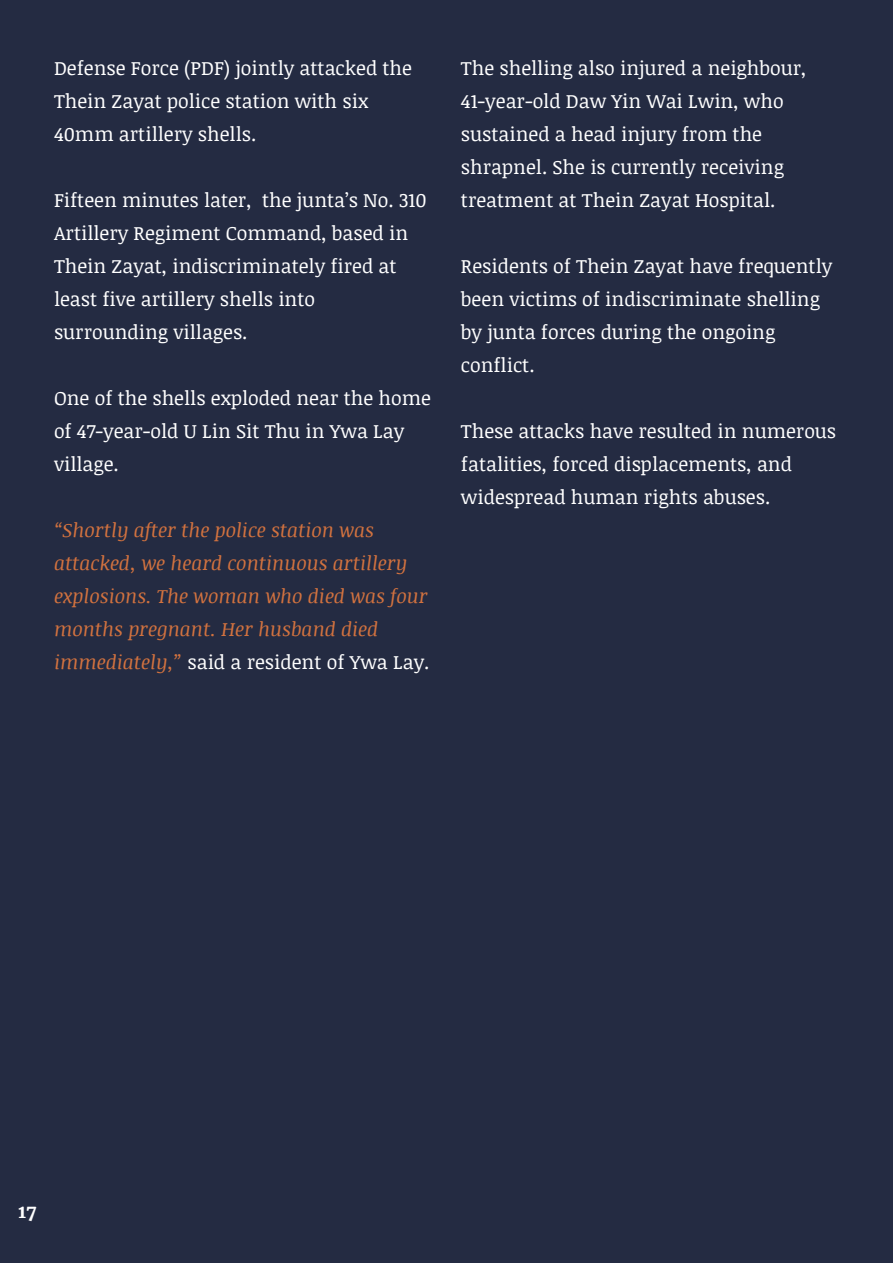
<style>
.page{position:relative;width:893px;height:1263px;background:#242b42}
.page>*{position:absolute;margin:0;border:0;box-sizing:border-box;transform-origin:0 0}
.t1{font:19.5px/33px "Noticia Text";color:#fff}
.t2{font:italic 19.5px/33px "Noticia Text";color:#d2723f}
.t3{font:700 18px "Merriweather";color:#fff}
.s1{font-style:normal;color:#fff}
</style>
<div class="page">
<p class="t1" style="left:54px;top:51px;width:360px">Defense Force (PDF) jointly attacked the<br>Thein Zayat police station with six<br>40mm artillery shells.</p>
<p class="t1" style="left:54px;top:183px;width:374px">Fifteen minutes later, the junta’s No. 310<br>Artillery Regiment Command, based in Thein Zayat, indiscriminately fired at least five artillery shells into surrounding villages.</p>
<p class="t1" style="left:54px;top:381px;width:378px">One of the shells exploded near the home of 47-year-old U Lin Sit Thu in Ywa Lay village.</p>
<p class="t2" style="left:54px;top:513px;width:377px">“Shortly after the police station was attacked, we heard continuous artillery explosions. The woman who died was four months pregnant. Her husband died immediately,” <span class="s1">said a resident of Ywa Lay.</span></p>
<p class="t1" style="left:461px;top:51px;width:347px">The shelling also injured a neighbour, 41-year-old Daw Yin Wai Lwin, who sustained a head injury from the shrapnel. She is currently receiving treatment at Thein Zayat Hospital.</p>
<p class="t1" style="left:461px;top:249px;width:373px">Residents of Thein Zayat have frequently been victims of indiscriminate shelling by junta forces during the ongoing conflict.</p>
<p class="t1" style="left:461px;top:414px;width:377px">These attacks have resulted in numerous fatalities, forced displacements, and widespread human rights abuses.</p>
<p class="t3" style="left:18px;top:1200px;width:20px">17</p>
</div>
